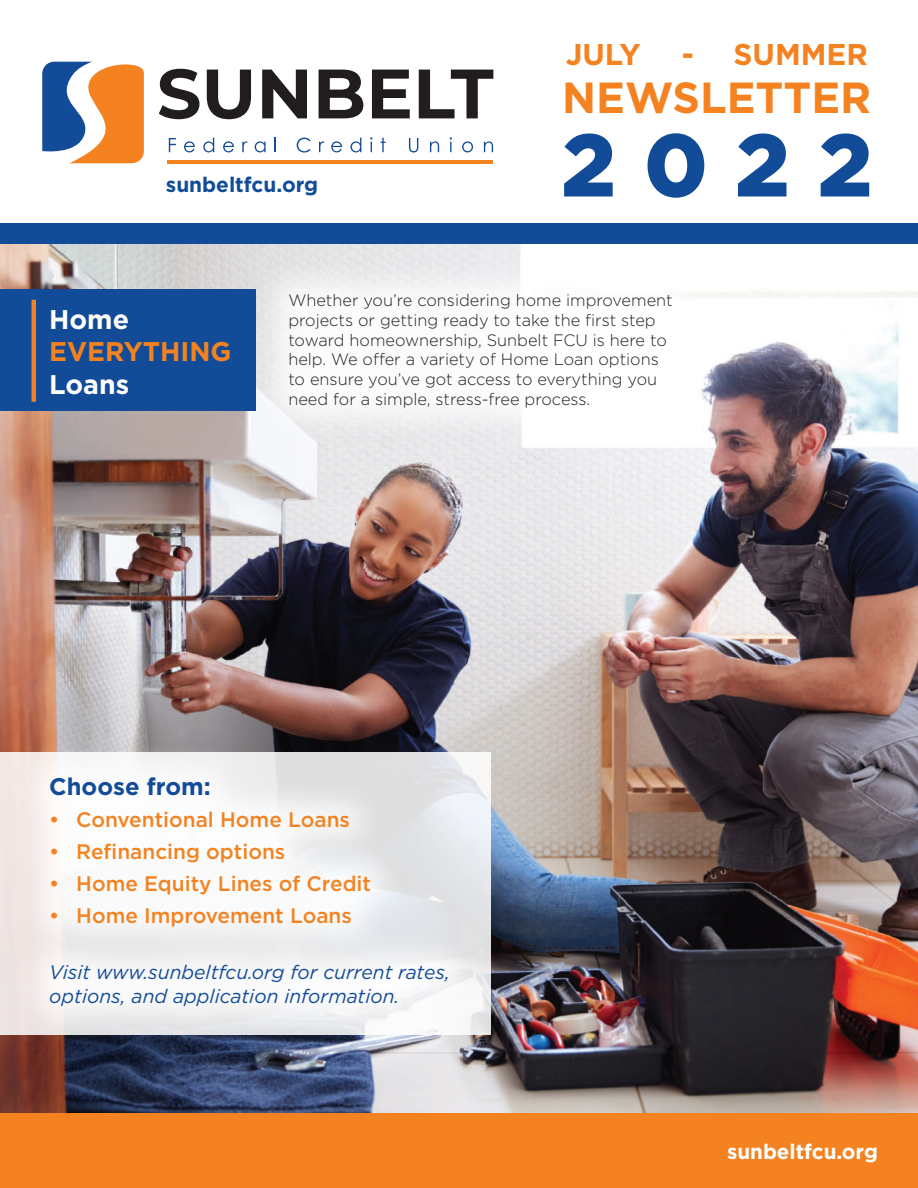
<style>
.page{position:relative;width:918px;height:1188px;background:#fff}
.page>*{position:absolute;margin:0;border:0;box-sizing:border-box;transform-origin:0 0}
.t1{font:700 112.8px "Gotham";color:#124c98}
.t2{font:900 88.5px "Gotham";color:#124c98}
.t3{font:700 43.5px "Gotham";color:#f58220}
.t4{font:700 41.25px "Gotham";letter-spacing:.01em;color:#f58220}
.t5{font:700 30px "Gotham";color:#f58220}
.t6{font:700 27px "Gotham";letter-spacing:.1em;color:#f58220}
.t7{font:700 27px "Gotham";color:#f58220}
.t8{font:700 27px "Gotham";color:#fff}
.t9{font:700 24px "Gotham";color:#124c98}
.t10{font:500 21px "Gotham";color:#f58220}
.t11{font:700 21px "Gotham";color:#124c98}
.t12{font:700 21px "Gotham";color:#fff}
.t13{font:italic 19.5px/23.4px "Gotham";color:#124c98}
.t14{font:300 16.5px/19.8px "Gotham";color:#231f20}
</style>
<div class="page">
<div style="left:0;top:223px;width:918px;height:22px;background:#124c98"></div>
<svg style="left:169px;top:138px;width:7px;height:14px"></svg>
<svg style="left:184px;top:141px;width:11px;height:11px"></svg>
<svg style="left:203px;top:138px;width:11px;height:14px"></svg>
<svg style="left:223px;top:141px;width:11px;height:11px"></svg>
<svg style="left:242px;top:141px;width:6px;height:11px"></svg>
<svg style="left:255px;top:141px;width:11px;height:11px"></svg>
<svg style="left:275px;top:138px;width:1px;height:14px"></svg>
<svg style="left:297px;top:138px;width:14px;height:15px"></svg>
<svg style="left:319px;top:141px;width:5px;height:11px"></svg>
<svg style="left:331px;top:141px;width:11px;height:11px"></svg>
<svg style="left:350px;top:138px;width:11px;height:14px"></svg>
<svg style="left:370px;top:137px;width:2px;height:15px"></svg>
<svg style="left:380px;top:138px;width:6px;height:14px"></svg>
<svg style="left:409px;top:138px;width:9px;height:15px"></svg>
<svg style="left:430px;top:141px;width:9px;height:11px"></svg>
<svg style="left:450px;top:137px;width:2px;height:15px"></svg>
<svg style="left:462px;top:141px;width:11px;height:11px"></svg>
<svg style="left:484px;top:141px;width:9px;height:11px"></svg>
<svg style="left:159px;top:69px;width:40px;height:50px"></svg>
<svg style="left:207px;top:70px;width:44px;height:49px"></svg>
<svg style="left:262px;top:70px;width:45px;height:48px"></svg>
<svg style="left:319px;top:70px;width:44px;height:48px"></svg>
<svg style="left:372px;top:70px;width:38px;height:48px"></svg>
<svg style="left:419px;top:70px;width:74px;height:48px"></svg>
<hr style="left:167px;top:160px;width:326px;height:3px;background:#f58220">
<svg style="left:42px;top:62px;width:102px;height:101px"></svg>
<img style="left:0;top:245px;width:918px;height:869px">
<div style="left:0;top:1114px;width:918px;height:74px;background:#f58220"></div>
<svg style="left:0;top:752px;width:491px;height:283px;background:#ede6e5"></svg>
<div style="left:251px;top:256px;width:459px;height:189px;background:#fff;opacity:.86"></div>
<div style="left:13px;top:740px;width:472px;height:304px;background:#fff;opacity:.86"></div>
<div style="left:0;top:289px;width:256px;height:122px;background:#124c98"></div>
<hr style="left:32px;top:300px;width:4px;height:102px;background:#f58220">
<p class="t11" style="left:166px;top:171px;width:154px">sunbeltfcu.org</p>
<h3 class="t5" style="left:566px;top:34px;width:76px">JULY</h3>
<h3 class="t5" style="left:682px;top:34px;width:188px">- SUMMER</h3>
<h3 class="t3" style="left:562px;top:69px;width:311px">NEWSLETTER</h3>
<h2 class="t2" style="left:561px;top:104px;width:313px">2022</h2>
<h3 class="t6" style="left:577px;top:37px;width:302px">OCTOBER - FALL</h3>
<h3 class="t4" style="left:577px;top:66px;width:302px">NEWSLETTER</h3>
<h1 class="t1" style="left:577px;top:85px;width:302px">2021</h1>
<h3 class="t8" style="left:49px;top:301px;width:81px">Home</h3>
<h3 class="t7" style="left:49px;top:334px;width:184px">EVERYTHING</h3>
<h3 class="t8" style="left:49px;top:366px;width:81px">Loans</h3>
<p class="t14" style="left:288px;top:290px;width:386px">Whether you’re considering home improvement projects or getting ready to take the first step toward homeownership, Sunbelt FCU is here to help. We offer a variety of Home Loan options to ensure you’ve got access to everything you need for a simple, stress-free process.</p>
<h3 class="t9" style="left:49px;top:771px;width:163px">Choose from:</h3>
<p class="t10" style="left:49px;top:806px;width:302px">• Conventional Home Loans</p>
<p class="t10" style="left:49px;top:838px;width:238px">• Refinancing options</p>
<p class="t10" style="left:49px;top:870px;width:323px">• Home Equity Lines of Credit</p>
<p class="t10" style="left:49px;top:902px;width:304px">• Home Improvement Loans</p>
<p class="t13" style="left:49px;top:960px;width:402px">Visit www.sunbeltfcu.org for current rates, options, and application information.</p>
<p class="t12" style="left:727px;top:1137px;width:152px">sunbeltfcu.org</p>
</div>
